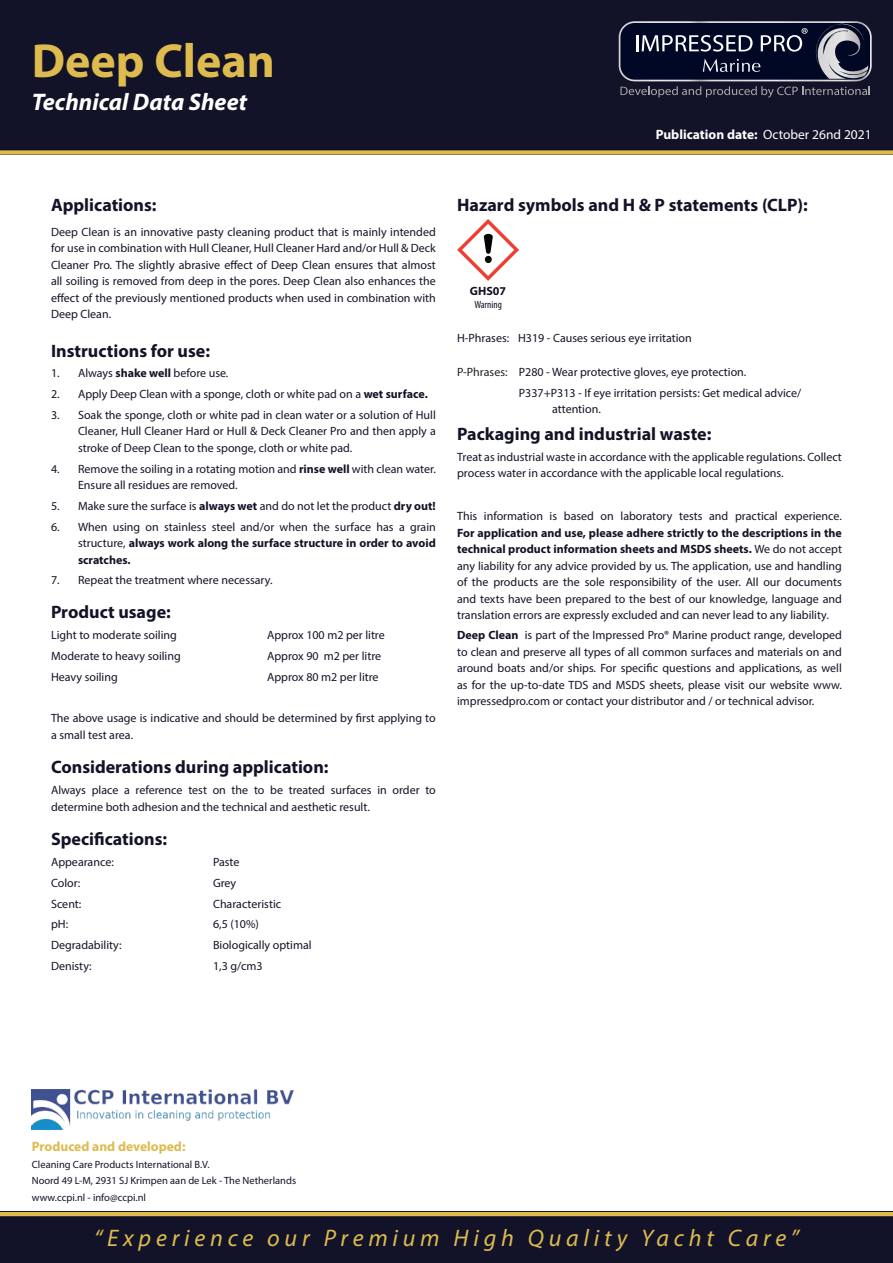
<style>
.page{position:relative;width:893px;height:1263px;background:#fff}
.page>*{position:absolute;margin:0;border:0;box-sizing:border-box;transform-origin:0 0}
.t1{font:700 48px "Myriad Pro";color:#debb4e}
.t2{font:italic 24px "Myriad Pro";letter-spacing:.2em;color:#debb4e}
.t3{font:italic 700 24px "Myriad Pro";color:#fff}
.t4{font:700 18px "Myriad Pro";color:#131327}
.t5{font:700 13.5px "Myriad Pro";color:#fff}
.t6{font:700 13.5px "Myriad Pro";color:#debb4e}
.t7{font:12px/16.5px "Myriad Pro";color:#131327}
.t8{font:12px "Myriad Pro";color:#231f20}
.t9{font:700 12px "Myriad Pro";color:#131327}
.t10{font:10.5px "Myriad Pro";color:#131327}
.t11{font:condensed 10.5px "Myriad Pro";color:#131327}
.s1{font-weight:400}
.s2{font-weight:700}
</style>
<div class="page">
<div style="left:0;top:1212px;width:893px;height:51px;background:#121228"></div>
<hr style="left:0;top:1212px;width:893px;height:4px;background:#debb4e">
<div style="left:0;top:0;width:893px;height:155px;background:#121228"></div>
<img style="left:32px;top:1089px;width:262px;height:41px">
<svg style="left:619px;top:21px;width:253px;height:77px"></svg>
<div style="left:0;top:150px;width:893px;height:5px;background:#debb4e"></div>
<svg style="left:457px;top:219px;width:62px;height:62px"></svg>
<p class="t1" style="left:32px;top:29px;width:244px">Deep Clean</p>
<p class="t3" style="left:32px;top:86px;width:217px">Technical Data Sheet</p>
<p class="t5" style="left:656px;top:126px;width:217px">Publication date: <span class="s1">October 26nd 2021</span></p>
<p class="t4" style="left:51px;top:193px;width:107px">Applications:</p>
<p class="t7" style="left:51px;top:223px;width:386px;text-align:justify">Deep Clean is an innovative pasty cleaning product that is mainly intended for use in combination with Hull Cleaner, Hull Cleaner Hard and/or Hull &amp; Deck Cleaner Pro. The slightly abrasive effect of Deep Clean ensures that almost all soiling is removed from deep in the pores. Deep Clean also enhances the effect of the previously mentioned products when used in combination with Deep Clean.</p>
<p class="t4" style="left:51px;top:339px;width:161px">Instructions for use:</p>
<p class="t7" style="left:51px;top:365px;width:179px">1. Always <span class="s2">shake well</span> before use.</p>
<p class="t7" style="left:51px;top:386px;width:378px">2. Apply Deep Clean with a sponge, cloth or white pad on a <span class="s2">wet surface.</span></p>
<p class="t7" style="left:78px;top:406px;width:359px;text-align:justify;text-indent:-27px">3. Soak the sponge, cloth or white pad in clean water or a solution of Hull Cleaner, Hull Cleaner Hard or Hull &amp; Deck Cleaner Pro and then apply a stroke of Deep Clean to the sponge, cloth or white pad.</p>
<p class="t7" style="left:78px;top:460px;width:359px;text-indent:-27px">4. Remove the soiling in a rotating motion and <span class="s2">rinse well</span> with clean water.<br>Ensure all residues are removed.</p>
<p class="t7" style="left:51px;top:497px;width:386px">5. Make sure the surface is <span class="s2">always wet</span> and do not let the product <span class="s2">dry out!</span></p>
<p class="t7" style="left:78px;top:518px;width:359px;text-align:justify;text-indent:-27px">6. When using on stainless steel and/or when the surface has a grain structure, <span class="s2">always work along the surface structure in order to avoid scratches.</span></p>
<p class="t7" style="left:51px;top:572px;width:223px">7. Repeat the treatment where necessary.</p>
<p class="t4" style="left:51px;top:600px;width:121px">Product usage:</p>
<p class="t7" style="left:51px;top:626px;width:127px">Light to moderate soiling</p>
<p class="t7" style="left:267px;top:626px;width:119px">Approx 100 m2 per litre</p>
<p class="t7" style="left:51px;top:647px;width:131px">Moderate to heavy soiling</p>
<p class="t7" style="left:267px;top:647px;width:116px">Approx 90 m2 per litre</p>
<p class="t7" style="left:51px;top:668px;width:68px">Heavy soiling</p>
<p class="t7" style="left:267px;top:668px;width:113px">Approx 80 m2 per litre</p>
<p class="t7" style="left:51px;top:709px;width:386px">The above usage is indicative and should be determined by first applying to a small test area.</p>
<p class="t4" style="left:51px;top:755px;width:279px">Considerations during application:</p>
<p class="t7" style="left:51px;top:781px;width:386px">Always place a reference test on the to be treated surfaces in order to determine both adhesion and the technical and aesthetic result.</p>
<p class="t4" style="left:51px;top:827px;width:118px">Specifications:</p>
<p class="t7" style="left:51px;top:853px;width:64px">Appearance:</p>
<p class="t7" style="left:213px;top:853px;width:28px">Paste</p>
<p class="t7" style="left:51px;top:874px;width:31px">Color:</p>
<p class="t7" style="left:213px;top:874px;width:25px">Grey</p>
<p class="t7" style="left:51px;top:895px;width:32px">Scent:</p>
<p class="t7" style="left:213px;top:895px;width:70px">Characteristic</p>
<p class="t7" style="left:51px;top:916px;width:19px">pH:</p>
<p class="t7" style="left:213px;top:916px;width:47px">6,5 (10%)</p>
<p class="t7" style="left:51px;top:936px;width:72px">Degradability:</p>
<p class="t7" style="left:213px;top:936px;width:100px">Biologically optimal</p>
<p class="t7" style="left:51px;top:957px;width:42px">Denisty:</p>
<p class="t7" style="left:213px;top:957px;width:51px">1,3 g/cm3</p>
<p class="t4" style="left:457px;top:193px;width:352px">Hazard symbols and H &amp; P statements (CLP):</p>
<p class="t9" style="left:470px;top:283px;width:38px">GHS07</p>
<p class="t11" style="left:474px;top:298px;width:29px">Warning</p>
<p class="t7" style="left:457px;top:329px;width:54px">H-Phrases:</p>
<p class="t8" style="left:457px;top:364px;width:52px">P-Phrases:</p>
<p class="t7" style="left:518px;top:329px;width:175px">H319 - Causes serious eye irritation</p>
<p class="t7" style="left:519px;top:363px;width:229px">P280 - Wear protective gloves, eye protection.</p>
<p class="t7" style="left:552px;top:384px;width:251px;text-indent:-33px">P337+P313 - If eye irritation persists: Get medical advice/ attention.</p>
<p class="t4" style="left:457px;top:422px;width:256px">Packaging and industrial waste:</p>
<p class="t7" style="left:457px;top:448px;width:386px">Treat as industrial waste in accordance with the applicable regulations. Collect process water in accordance with the applicable local regulations.</p>
<p class="t7" style="left:457px;top:508px;width:386px;text-align:justify">This information is based on laboratory tests and practical experience.<br><span class="s2">For application and use, please adhere strictly to the descriptions in the technical product information sheets and MSDS sheets.</span> We do not accept any liability for any advice provided by us. The application, use and handling of the products are the sole responsibility of the user. All our documents and texts have been prepared to the best of our knowledge, language and translation errors are expressly excluded and can never lead to any liability.</p>
<p class="t7" style="left:457px;top:627px;width:386px;text-align:justify"><span class="s2">Deep Clean</span> is part of the Impressed Pro® Marine product range, developed to clean and preserve all types of all common surfaces and materials on and around boats and/or ships. For specific questions and applications, as well as for the up-to-date TDS and MSDS sheets, please visit our website www. impressedpro.com or contact your distributor and / or technical advisor.</p>
<p class="t6" style="left:32px;top:1137px;width:155px">Produced and developed:</p>
<p class="t10" style="left:32px;top:1157px;width:179px">Cleaning Care Products International B.V.</p>
<p class="t10" style="left:32px;top:1174px;width:266px">Noord 49 L-M, 2931 SJ Krimpen aan de Lek - The Netherlands</p>
<p class="t10" style="left:32px;top:1191px;width:116px">www.ccpi.nl - info@ccpi.nl</p>
<p class="t2" style="left:94px;top:1223px;width:706px">“Experience our Premium High Quality Yacht Care”</p>
</div>
